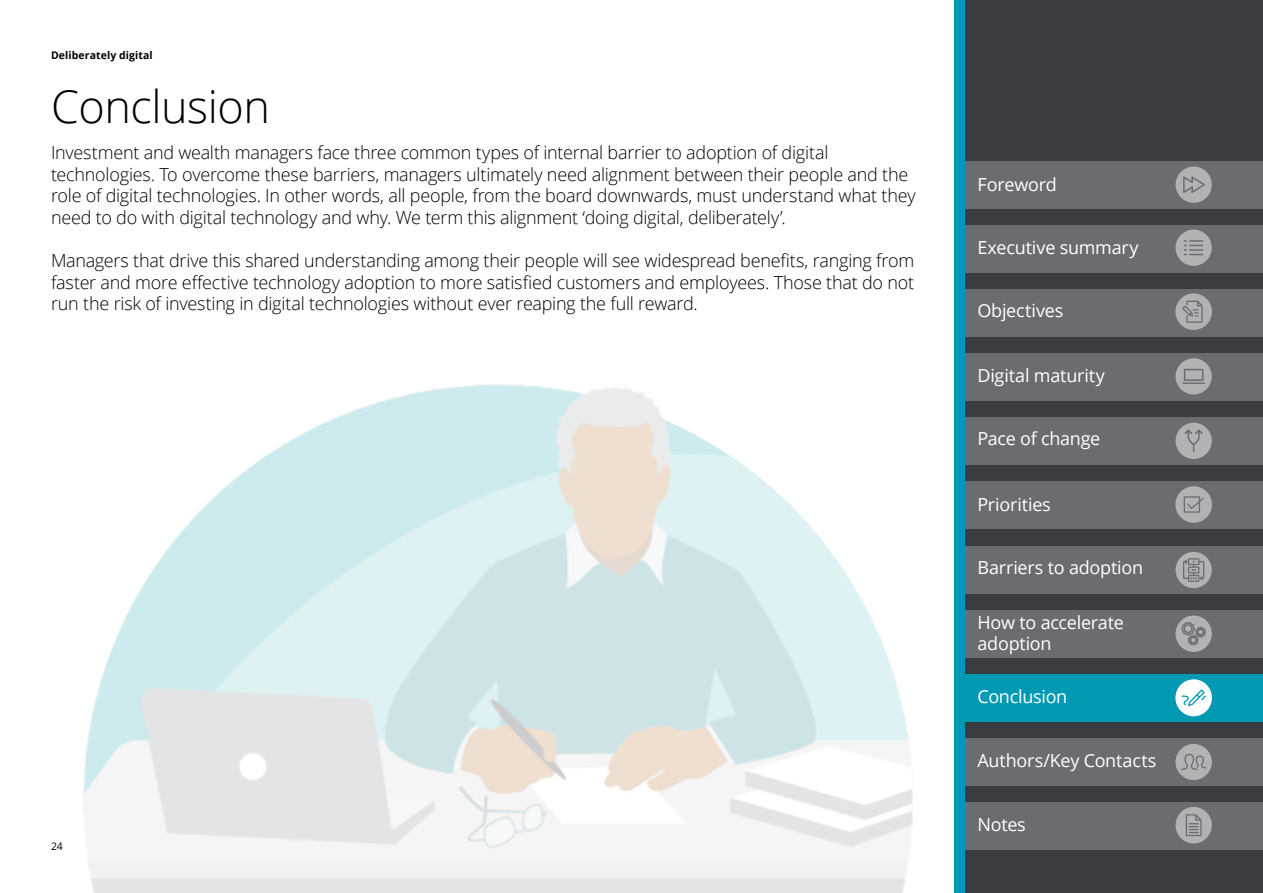
<style>
.page{position:relative;width:1263px;height:893px;background:#fff}
.page>*{position:absolute;margin:0;border:0;box-sizing:border-box;transform-origin:0 0}
.t1{font:300 45px "Open Sans";letter-spacing:-.01em;color:#000}
.t2{font:300 18px/21.6px "Open Sans";letter-spacing:-.015em;color:#000}
.t3{font:18px/21.6px "Open Sans";letter-spacing:-.015em;color:#fff}
.t4{font:700 10.5px "Open Sans";letter-spacing:.01em;color:#000}
.t5{font:10.5px "Open Sans";color:#000}
</style>
<div class="page">
<div style="left:954px;top:0;width:11px;height:893px;background:#0099b3"></div>
<div style="left:965px;top:0;width:298px;height:893px;background:#3a3c42"></div>
<div style="left:965px;top:161px;width:298px;height:48px;background:#6a6c71"></div>
<div style="left:965px;top:225px;width:298px;height:48px;background:#6a6c71"></div>
<div style="left:965px;top:353px;width:298px;height:48px;background:#6a6c71"></div>
<div style="left:965px;top:481px;width:298px;height:48px;background:#6a6c71"></div>
<div style="left:965px;top:610px;width:298px;height:48px;background:#6a6c71"></div>
<div style="left:965px;top:289px;width:298px;height:48px;background:#6a6c71"></div>
<div style="left:965px;top:417px;width:298px;height:48px;background:#6a6c71"></div>
<div style="left:965px;top:546px;width:298px;height:47px;background:#6a6c71"></div>
<div style="left:965px;top:674px;width:298px;height:48px;background:#0099b3"></div>
<div style="left:965px;top:738px;width:298px;height:48px;background:#6a6c71"></div>
<div style="left:965px;top:802px;width:298px;height:48px;background:#6a6c71"></div>
<svg style="left:1175px;top:293px;width:37px;height:37px"></svg>
<svg style="left:1175px;top:230px;width:37px;height:36px"></svg>
<svg style="left:1175px;top:358px;width:37px;height:36px"></svg>
<svg style="left:1175px;top:167px;width:37px;height:36px"></svg>
<svg style="left:1175px;top:423px;width:37px;height:36px"></svg>
<svg style="left:1175px;top:486px;width:37px;height:37px"></svg>
<svg style="left:1175px;top:552px;width:37px;height:36px"></svg>
<svg style="left:1175px;top:615px;width:37px;height:37px"></svg>
<svg style="left:1175px;top:679px;width:37px;height:37px"></svg>
<svg style="left:1175px;top:744px;width:37px;height:36px"></svg>
<svg style="left:1175px;top:807px;width:37px;height:36px"></svg>
<img style="left:83px;top:384px;width:830px;height:509px">
<p class="t4" style="left:51px;top:48px;width:103px">Deliberately digital</p>
<h1 class="t1" style="left:51px;top:76px;width:220px">Conclusion</h1>
<p class="t2" style="left:51px;top:141px;width:866px">Investment and wealth managers face three common types of internal barrier to adoption of digital technologies. To overcome these barriers, managers ultimately need alignment between their people and the role of digital technologies. In other words, all people, from the board downwards, must understand what they need to do with digital technology and why. We term this alignment ‘doing digital, deliberately’.</p>
<p class="t2" style="left:51px;top:249px;width:865px;text-align:justify">Managers that drive this shared understanding among their people will see widespread benefits, ranging from faster and more effective technology adoption to more satisfied customers and employees. Those that do not run the risk of investing in digital technologies without ever reaping the full reward.</p>
<p class="t5" style="left:51px;top:839px;width:13px">24</p>
<p class="t3" style="left:977px;top:173px;width:81px">Foreword</p>
<p class="t3" style="left:977px;top:236px;width:163px">Executive summary</p>
<p class="t3" style="left:977px;top:299px;width:87px">Objectives</p>
<p class="t3" style="left:977px;top:364px;width:129px">Digital maturity</p>
<p class="t3" style="left:977px;top:427px;width:124px">Pace of change</p>
<p class="t3" style="left:977px;top:493px;width:75px">Priorities</p>
<p class="t3" style="left:977px;top:556px;width:167px">Barriers to adoption</p>
<p class="t3" style="left:977px;top:611px;width:148px">How to accelerate adoption</p>
<p class="t3" style="left:977px;top:685px;width:91px">Conclusion</p>
<p class="t3" style="left:977px;top:750px;width:180px">Authors/Key Contacts</p>
<p class="t3" style="left:977px;top:814px;width:50px">Notes</p>
</div>
